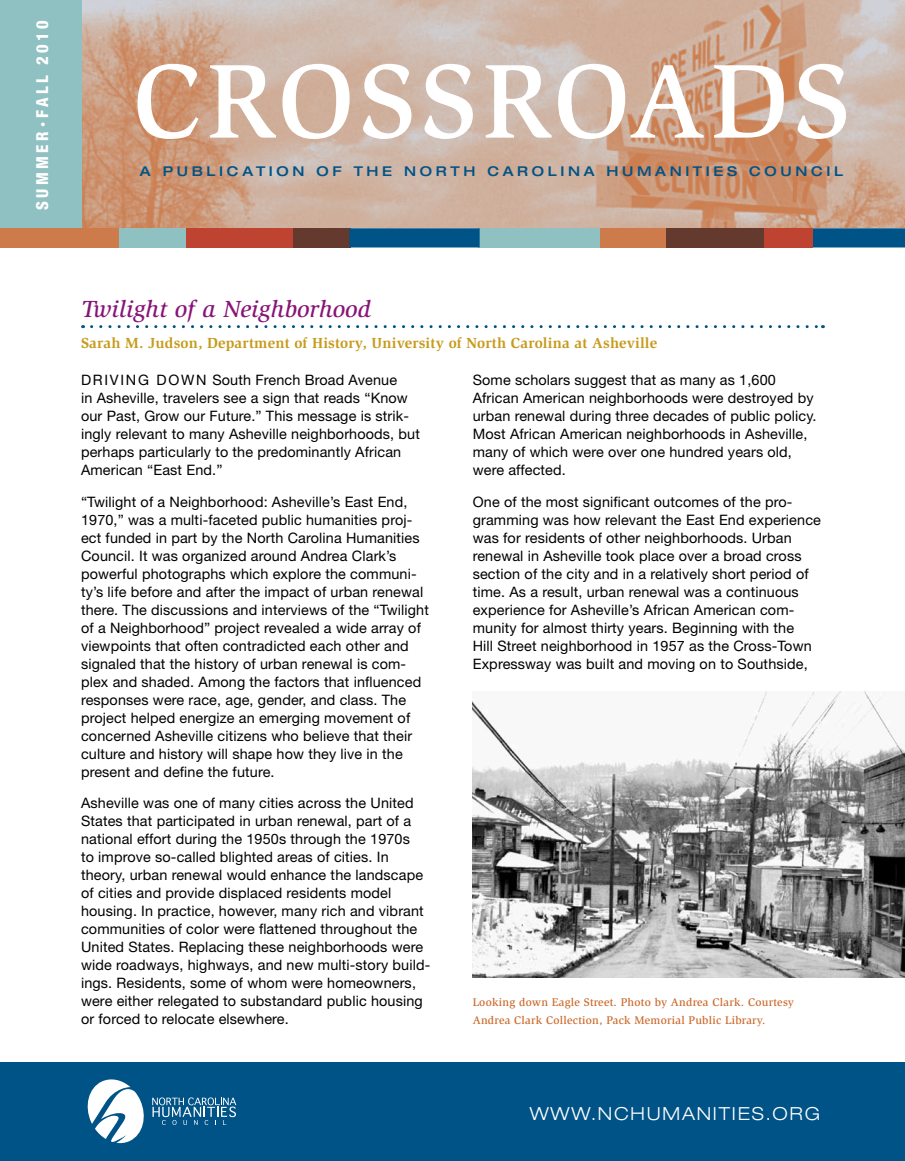
<style>
.page{position:relative;width:905px;height:1161px;background:#fff}
.page>*{position:absolute;margin:0;border:0;box-sizing:border-box;transform-origin:0 0}
.t1{font:500 108px "Slimbach";letter-spacing:.05em;color:#fff}
.t2{font:italic 500 24px "Slimbach";letter-spacing:.01em;color:#881477}
.t3{font:300 expanded 18px "Helvetica Neue";letter-spacing:.1em;color:#fff}
.t4{font:800 condensed 16.5px "Helvetica Neue";letter-spacing:.2em;color:#fff}
.t5{font:700 15px "Slimbach";letter-spacing:.01em;color:#c79b1d}
.t6{font:14.4px/18px "Helvetica Neue";letter-spacing:.01em;color:#000}
.t7{font:500 expanded 13.5px "Helvetica Neue";letter-spacing:.27em;color:#005387}
.t8{font:500 11.4px/18px "Slimbach";letter-spacing:.02em;color:#cc6b2d}
.s1{font-size:10.5px}
</style>
<div class="page">
<div style="left:0;top:1062px;width:904px;height:99px;background:#005387"></div>
<svg style="left:92px;top:325px;width:731px;height:3px"></svg>
<svg style="left:87px;top:1079px;width:149px;height:65px"></svg>
<img style="left:472px;top:692px;width:432px;height:285px">
<img style="left:81px;top:0;width:823px;height:228px">
<div style="left:0;top:0;width:81px;height:230px;background:#90c1c2"></div>
<div style="left:478px;top:228px;width:124px;height:20px;background:#90c1c2"></div>
<div style="left:664px;top:228px;width:102px;height:20px;background:#64392e"></div>
<div style="left:291px;top:228px;width:60px;height:20px;background:#64392e"></div>
<div style="left:811px;top:228px;width:93px;height:19px;background:#005387"></div>
<div style="left:349px;top:228px;width:130px;height:19px;background:#005387"></div>
<div style="left:117px;top:228px;width:70px;height:20px;background:#90c1c2"></div>
<div style="left:601px;top:228px;width:65px;height:20px;background:#cd7b4b"></div>
<div style="left:0;top:228px;width:118px;height:20px;background:#cd7b4b"></div>
<div style="left:764px;top:228px;width:49px;height:20px;background:#bf4331"></div>
<div style="left:186px;top:228px;width:106px;height:20px;background:#bf4331"></div>
<p class="t4" style="left:32px;top:210px;width:191px;rotate:-90deg">SUmmer <span class="s1">•</span> Fall 2010</p>
<h1 class="t1" style="left:133px;top:36px;width:718px">CROSSROADS</h1>
<p class="t7" style="left:140px;top:162px;width:704px">A PUBLICATION OF THE N ORTH CA ROLINA H UMANITIES COUNCIL</p>
<h2 class="t2" style="left:81px;top:295px;width:291px">Twilight of a Neighborhood</h2>
<p class="t5" style="left:81px;top:334px;width:577px">Sarah M. Judson, Department of History, University of North Carolina at Asheville</p>
<p class="t6" style="left:472px;top:371px;width:345px">Some scholars suggest that as many as 1,600<br>African American neighborhoods were destroyed by urban renewal during three decades of public policy.<br>Most African American neighborhoods in Asheville, many of which were over one hundred years old, were affected.</p>
<p class="t6" style="left:472px;top:492px;width:350px">One of the most significant outcomes of the pro&shy;gramming was how relevant the East End experience was for residents of other neighborhoods. Urban renewal in Asheville took place over a broad cross section of the city and in a relatively short period of time. As a result, urban renewal was a continuous experience for Asheville’s African American com&shy;munity for almost thirty years. Beginning with the<br>Hill Street neighborhood in 1957 as the Cross-Town Expressway was built and moving on to Southside,</p>
<p class="t6" style="left:81px;top:371px;width:340px">Driving do wn South French Broad Avenue<br>in Asheville, travelers see a sign that reads “Know our Past, Grow our Future.” This message is strik&shy;ingly relevant to many Asheville neighborhoods, but perhaps particularly to the predominantly African American “East End.”</p>
<p class="t6" style="left:81px;top:492px;width:349px">“Twilight of a Neighborhood: Asheville’s East End, 1970,” was a multi-faceted public humanities proj&shy;ect funded in part by the North Carolina Humanities Council. It was organized around Andrea Clark’s powerful photographs which explore the communi&shy;ty’s life before and after the impact of urban renewal there. The discussions and interviews of the “Twilight of a Neighborhood” project revealed a wide array of viewpoints that often contradicted each other and signaled that the history of urban renewal is com&shy;plex and shaded. Among the factors that influenced responses were race, age, gender, and class. The project helped energize an emerging movement of concerned Asheville citizens who believe that their culture and history will shape how they live in the present and define the future.</p>
<p class="t6" style="left:81px;top:794px;width:351px">Asheville was one of many cities across the United States that participated in urban renewal, part of a national effort during the 1950s through the 1970s<br>to improve so-called blighted areas of cities. I n theory, urban renewal would enhance the landscape of cities and provide displaced residents model housing. I n practice, however, many rich and vibrant communities of color were flattened throughout the United States. Replacing these neighborhoods were wide roadways, highways, and new multi-story build&shy;ings. Residents, some of whom were homeowners, were either relegated to substandard public housing or forced to relocate elsewhere.</p>
<p class="t8" style="left:472px;top:993px;width:323px">Looking down Eagle Street. Photo by Andrea Clark. Courtesy<br>Andrea Clark Collection, Pack Memorial Public Library.</p>
<p class="t3" style="left:529px;top:1103px;width:292px">WWW.NCHUMANITIES.ORG</p>
</div>
